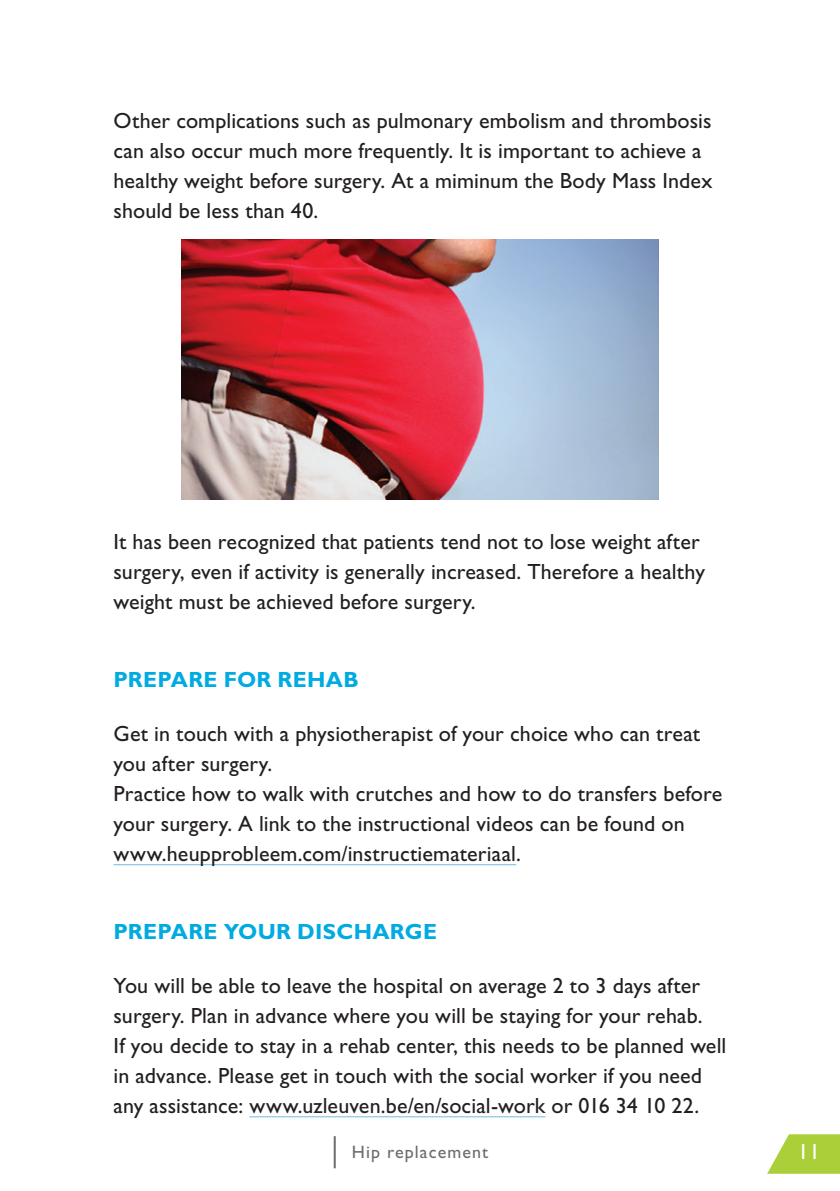
<style>
.page{position:relative;width:840px;height:1191px;background:#fff}
.page>*{position:absolute;margin:0;border:0;box-sizing:border-box;transform-origin:0 0}
.t1{font:22px/30px "Gill Sans Std";letter-spacing:.005em;color:#231f20}
.t2{font:700 22px "Gill Sans Std";letter-spacing:.01em;color:#00abe1}
.t3{font:22px "Gill Sans Std";color:#fff}
.t4{font:18px "Gill Sans Std";letter-spacing:.06em;color:#6c6d70}
</style>
<div class="page">
<hr style="left:333px;top:1136px;width:2px;height:32px;background:#6c6d70">
<svg style="left:767px;top:1134px;width:72px;height:39px"></svg>
<hr style="left:113px;top:864px;width:403px;height:1px;background:#78b9dd">
<hr style="left:249px;top:1116px;width:296px;height:1px;background:#78b9dd">
<img style="left:181px;top:239px;width:477px;height:261px">
<p class="t1" style="left:113px;top:106px;width:600px">Other complications such as pulmonary embolism and thrombosis can also occur much more frequently. It is important to achieve a healthy weight before surgery. At a miminum the Body Mass Index should be less than 40.</p>
<p class="t1" style="left:113px;top:526px;width:592px">It has been recognized that patients tend not to lose weight after surgery, even if activity is generally increased. Therefore a healthy weight must be achieved before surgery.</p>
<p class="t2" style="left:113px;top:666px;width:246px">PREPARE FOR REHAB</p>
<p class="t1" style="left:113px;top:718px;width:610px">Get in touch with a physiotherapist of your choice who can treat you after surgery.<br>Practice how to walk with crutches and how to do transfers before your surgery. A link to the instructional videos can be found on www.heupprobleem.com/instructiemateriaal.</p>
<p class="t2" style="left:113px;top:918px;width:325px">PREPARE YOUR DISCHARGE</p>
<p class="t1" style="left:113px;top:970px;width:614px">You will be able to leave the hospital on average 2 to 3 days after surgery. Plan in advance where you will be staying for your rehab.<br>If you decide to stay in a rehab center, this needs to be planned well in advance. Please get in touch with the social worker if you need any assistance: www.uzleuven.be/en/social-work or 016 34 10 22.</p>
<p class="t4" style="left:351px;top:1141px;width:138px">Hip replacement</p>
<p class="t3" style="left:797px;top:1138px;width:23px">11</p>
</div>
